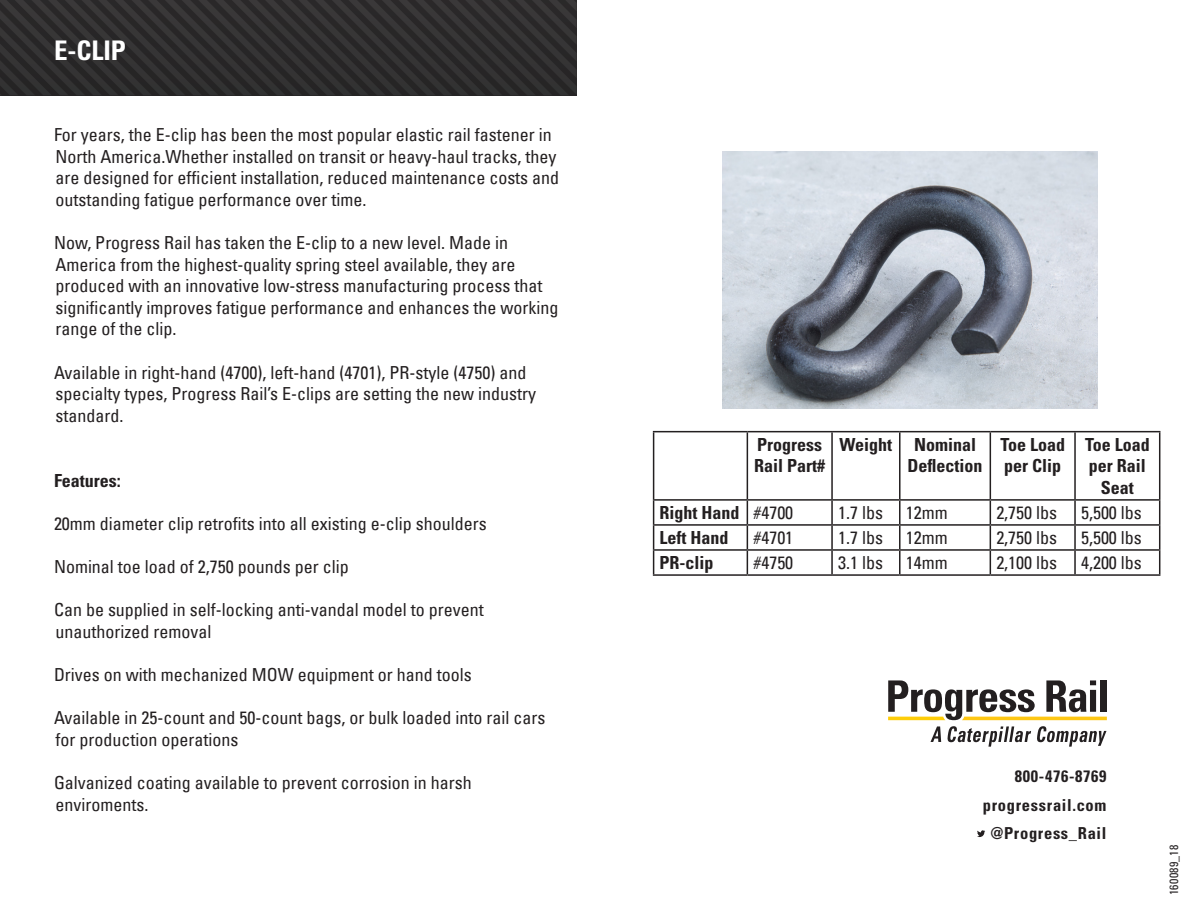
<style>
.page{position:relative;width:1188px;height:918px;background:#fff}
.page>*{position:absolute;margin:0;border:0;box-sizing:border-box;transform-origin:0 0}
.t1{font:700 condensed 27px "Univers LT Std";color:#fff}
.t2{font:condensed 18px/21.6px "Univers LT Std";color:#231f20}
.t3{font:700 condensed 18px/21.6px "Univers LT Std";color:#231f20}
.t4{font:700 condensed 16.5px "Univers LT Std";letter-spacing:.04em;color:#231f20}
.t5{font:condensed 12px "Univers LT Std";letter-spacing:.02em;color:#231f20}
</style>
<div class="page">
<svg style="left:0;top:0;width:577px;height:95px;background:#2e2d2e"></svg>
<svg style="left:888px;top:680px;width:219px;height:158px"></svg>
<img style="left:722px;top:151px;width:376px;height:258px">
<hr style="left:653px;top:431px;width:94px;height:1px;background:#231f20">
<hr style="left:653px;top:432px;width:1px;height:67px;background:#231f20">
<hr style="left:747px;top:431px;width:85px;height:1px;background:#231f20">
<hr style="left:747px;top:432px;width:1px;height:67px;background:#231f20">
<hr style="left:832px;top:431px;width:68px;height:1px;background:#231f20">
<hr style="left:831px;top:432px;width:2px;height:67px;background:#231f20">
<hr style="left:900px;top:431px;width:90px;height:1px;background:#231f20">
<hr style="left:899px;top:432px;width:2px;height:67px;background:#231f20">
<hr style="left:990px;top:431px;width:85px;height:1px;background:#231f20">
<hr style="left:990px;top:432px;width:1px;height:67px;background:#231f20">
<hr style="left:1075px;top:431px;width:85px;height:1px;background:#231f20">
<hr style="left:1074px;top:432px;width:2px;height:67px;background:#231f20">
<hr style="left:1159px;top:432px;width:1px;height:67px;background:#231f20">
<hr style="left:653px;top:499px;width:94px;height:2px;background:#231f20">
<hr style="left:747px;top:499px;width:85px;height:2px;background:#231f20">
<hr style="left:832px;top:499px;width:68px;height:2px;background:#231f20">
<hr style="left:831px;top:501px;width:2px;height:23px;background:#231f20">
<hr style="left:900px;top:499px;width:90px;height:2px;background:#231f20">
<hr style="left:899px;top:501px;width:2px;height:23px;background:#231f20">
<hr style="left:990px;top:499px;width:85px;height:2px;background:#231f20">
<hr style="left:1075px;top:499px;width:85px;height:2px;background:#231f20">
<hr style="left:1074px;top:501px;width:2px;height:23px;background:#231f20">
<hr style="left:653px;top:524px;width:94px;height:2px;background:#231f20">
<hr style="left:747px;top:524px;width:85px;height:2px;background:#231f20">
<hr style="left:832px;top:524px;width:68px;height:2px;background:#231f20">
<hr style="left:831px;top:526px;width:2px;height:23px;background:#231f20">
<hr style="left:900px;top:524px;width:90px;height:2px;background:#231f20">
<hr style="left:899px;top:526px;width:2px;height:23px;background:#231f20">
<hr style="left:990px;top:524px;width:85px;height:2px;background:#231f20">
<hr style="left:1075px;top:524px;width:85px;height:2px;background:#231f20">
<hr style="left:1074px;top:526px;width:2px;height:23px;background:#231f20">
<hr style="left:653px;top:549px;width:94px;height:2px;background:#231f20">
<svg style="left:653px;top:501px;width:1px;height:73px"></svg>
<hr style="left:747px;top:549px;width:85px;height:2px;background:#231f20">
<svg style="left:747px;top:501px;width:1px;height:73px"></svg>
<hr style="left:832px;top:549px;width:68px;height:2px;background:#231f20">
<hr style="left:831px;top:551px;width:2px;height:23px;background:#231f20">
<hr style="left:900px;top:549px;width:90px;height:2px;background:#231f20">
<hr style="left:899px;top:551px;width:2px;height:23px;background:#231f20">
<hr style="left:990px;top:549px;width:85px;height:2px;background:#231f20">
<svg style="left:990px;top:501px;width:1px;height:73px"></svg>
<hr style="left:1075px;top:549px;width:85px;height:2px;background:#231f20">
<hr style="left:1074px;top:551px;width:2px;height:23px;background:#231f20">
<svg style="left:1159px;top:501px;width:1px;height:73px"></svg>
<hr style="left:653px;top:574px;width:94px;height:2px;background:#231f20">
<hr style="left:747px;top:574px;width:85px;height:2px;background:#231f20">
<hr style="left:832px;top:574px;width:68px;height:2px;background:#231f20">
<hr style="left:900px;top:574px;width:90px;height:2px;background:#231f20">
<hr style="left:990px;top:574px;width:85px;height:2px;background:#231f20">
<hr style="left:1075px;top:574px;width:85px;height:2px;background:#231f20">
<p class="t1" style="left:54px;top:34px;width:74px">E-CLIP</p>
<p class="t2" style="left:54px;top:124px;width:507px">For years, the E-clip has been the most popular elastic rail fastener in North America.Whether installed on transit or heavy-haul tracks, they are designed for efficient installation, reduced maintenance costs and outstanding fatigue performance over time.</p>
<p class="t2" style="left:54px;top:232px;width:506px">Now, Progress Rail has taken the E-clip to a new level. Made in America from the highest-quality spring steel available, they are produced with an innovative low-stress manufacturing process that significantly improves fatigue performance and enhances the working range of the clip.</p>
<p class="t2" style="left:54px;top:361px;width:484px">Available in right-hand (4700), left-hand (4701), PR-style (4750) and specialty types, Progress Rail’s E-clips are setting the new industry standard.</p>
<p class="t3" style="left:54px;top:469px;width:68px">Features:</p>
<p class="t2" style="left:54px;top:512px;width:434px">20mm diameter clip retrofits into all existing e-clip shoulders</p>
<p class="t2" style="left:54px;top:556px;width:296px">Nominal toe load of 2,750 pounds per clip</p>
<p class="t2" style="left:54px;top:599px;width:431px">Can be supplied in self-locking anti-vandal model to prevent unauthorized removal</p>
<p class="t2" style="left:54px;top:664px;width:419px">Drives on with mechanized MOW equipment or hand tools</p>
<p class="t2" style="left:54px;top:707px;width:493px">Available in 25-count and 50-count bags, or bulk loaded into rail cars for production operations</p>
<p class="t2" style="left:54px;top:772px;width:419px">Galvanized coating available to prevent corrosion in harsh enviroments.</p>
<p class="t3" style="left:754px;top:433px;width:73px">Progress<br>Rail Part#</p>
<p class="t3" style="left:840px;top:433px;width:54px">Weight</p>
<p class="t3" style="left:908px;top:433px;width:77px;text-align:center">Nominal<br>Deflection</p>
<p class="t3" style="left:1000px;top:433px;width:66px">Toe Load per Clip</p>
<p class="t3" style="left:1085px;top:433px;width:66px;text-align:center">Toe Load per Rail<br>Seat</p>
<p class="t3" style="left:660px;top:502px;width:82px">Right Hand</p>
<p class="t2" style="left:753px;top:501px;width:41px">#4700</p>
<p class="t2" style="left:838px;top:501px;width:46px">1.7 lbs</p>
<p class="t2" style="left:906px;top:501px;width:43px">12mm</p>
<p class="t2" style="left:996px;top:501px;width:62px">2,750 lbs</p>
<p class="t2" style="left:1081px;top:501px;width:62px">5,500 lbs</p>
<p class="t3" style="left:660px;top:527px;width:70px">Left Hand</p>
<p class="t2" style="left:753px;top:527px;width:41px">#4701</p>
<p class="t2" style="left:838px;top:527px;width:46px">1.7 lbs</p>
<p class="t2" style="left:906px;top:527px;width:43px">12mm</p>
<p class="t2" style="left:996px;top:527px;width:62px">2,750 lbs</p>
<p class="t2" style="left:1081px;top:527px;width:62px">5,500 lbs</p>
<p class="t3" style="left:660px;top:552px;width:56px">PR-clip</p>
<p class="t2" style="left:753px;top:552px;width:41px">#4750</p>
<p class="t2" style="left:838px;top:552px;width:46px">3.1 lbs</p>
<p class="t2" style="left:906px;top:552px;width:43px">14mm</p>
<p class="t2" style="left:996px;top:552px;width:62px">2,100 lbs</p>
<p class="t2" style="left:1081px;top:552px;width:62px">4,200 lbs</p>
<p class="t4" style="left:1015px;top:766px;width:93px">800-476-8769</p>
<p class="t4" style="left:983px;top:795px;width:125px">progressrail.com</p>
<p class="t4" style="left:990px;top:823px;width:118px">@Progress_Rail</p>
<p class="t5" style="left:1166px;top:895px;width:52px;rotate:-90deg">160089_18</p>
</div>
